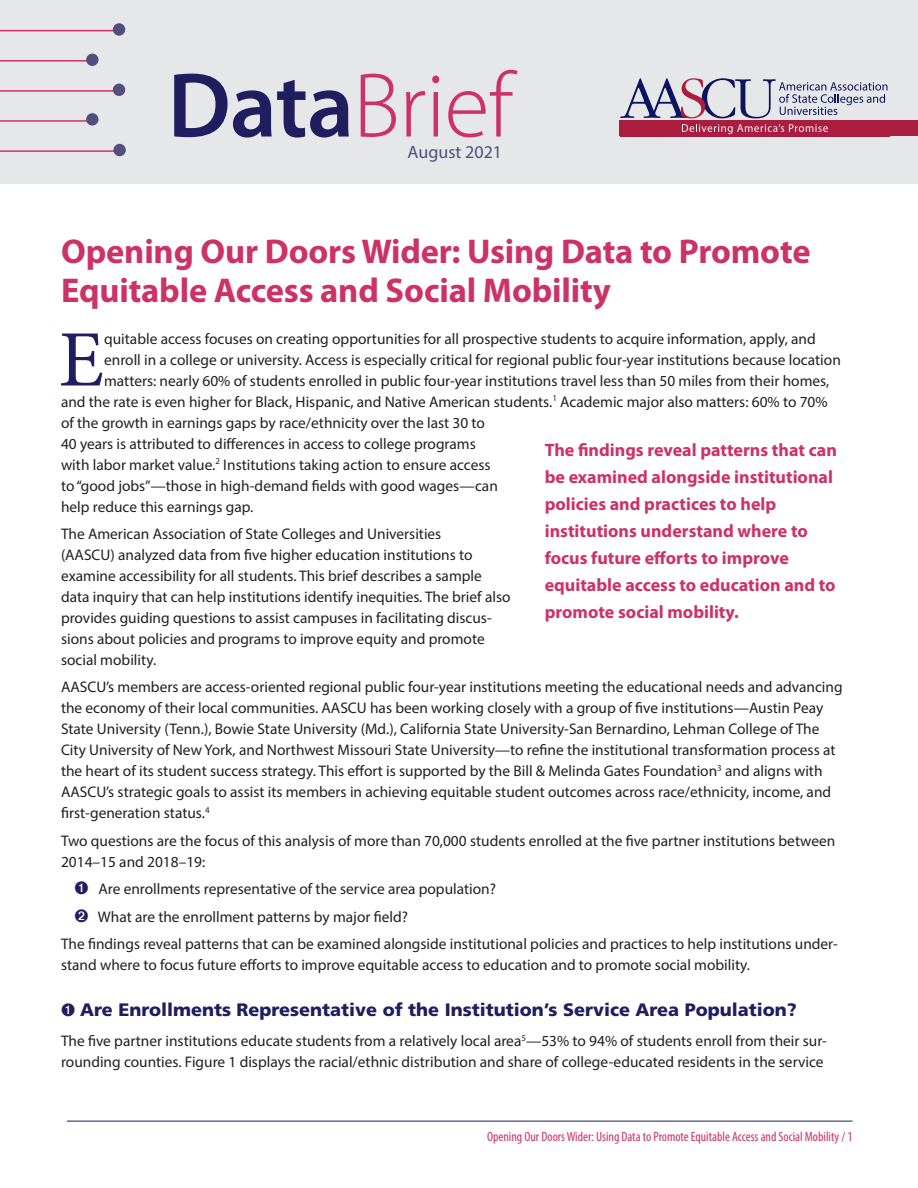
<style>
.page{position:relative;width:918px;height:1188px;background:#fff}
.page>*{position:absolute;margin:0;border:0;box-sizing:border-box;transform-origin:0 0}
.t1{font:300 92.55px "Myriad Pro";letter-spacing:-.01em;color:#cd3267}
.t2{font:79.95px "Minion Pro";color:#201e5e}
.t3{font:700 34.5px/39px "Myriad Pro";letter-spacing:-.005em;color:#cd3267}
.t4{font:700 18px/27px "Myriad Pro";color:#cd3267}
.t5{font:900 18px "Frutiger LT Std";color:#201e5e}
.t6{font:18px "Myriad Pro";color:#524e7e}
.t7{font:15.3px/21px "Myriad Pro";color:#231f20}
.t8{font:condensed 13.5px "Myriad Pro";color:#cd3267}
.s1{font-weight:600;color:#201e5e}
.s2{color:#201e5e}
</style>
<div class="page">
<hr style="left:67px;top:1121px;width:786px;height:1px;background:#201e5e">
<div style="left:0;top:0;width:918px;height:184px;background:#e6e7e9"></div>
<hr style="left:0;top:30px;width:117px;height:1px;background:#cd3267">
<div style="left:113px;top:23px;width:12px;height:13px;background:#524e7e;border-radius:50%"></div>
<hr style="left:0;top:60px;width:96px;height:2px;background:#cd3267">
<div style="left:86px;top:54px;width:13px;height:12px;background:#524e7e;border-radius:50%"></div>
<hr style="left:0;top:90px;width:117px;height:2px;background:#cd3267">
<div style="left:113px;top:84px;width:12px;height:12px;background:#524e7e;border-radius:50%"></div>
<hr style="left:0;top:120px;width:96px;height:2px;background:#cd3267">
<div style="left:86px;top:113px;width:13px;height:13px;background:#524e7e;border-radius:50%"></div>
<hr style="left:0;top:150px;width:124px;height:2px;background:#cd3267">
<div style="left:113px;top:144px;width:13px;height:12px;background:#524e7e;border-radius:50%"></div>
<div style="left:619px;top:121px;width:299px;height:15px;background:#ab1d3e"></div>
<svg style="left:682px;top:124px;width:146px;height:10px"></svg>
<svg style="left:620px;top:78px;width:268px;height:40px"></svg>
<h1 class="t1" style="left:168px;top:55px;width:347px"><span class="s1">Data</span>Brief</h1>
<p class="t6" style="left:408px;top:141px;width:96px">August 2021</p>
<h3 class="t3" style="left:61px;top:231px;width:751px">Opening Our Doors Wider: Using Data to Promote<br>Equitable Access and Social Mobility</h3>
<h2 class="t2" style="left:59px;top:306px;width:47px">E</h2>
<p class="t7" style="left:104px;top:328px;width:713px">quitable access focuses on creating opportunities for all prospective students to acquire information, apply, and</p>
<p class="t7" style="left:104px;top:349px;width:738px">enroll in a college or university. Access is especially critical for regional public four-year institutions because location</p>
<p class="t7" style="left:104px;top:370px;width:727px">matters: nearly 60% of students enrolled in public four-year institutions travel less than 50 miles from their homes,</p>
<p class="t7" style="left:61px;top:391px;width:768px">and the rate is even higher for Black, Hispanic, and Native American students.<sup>1</sup> Academic major also matters: 60% to 70%</p>
<p class="t7" style="left:61px;top:412px;width:426px">of the growth in earnings gaps by race/ethnicity over the last 30 to</p>
<p class="t7" style="left:61px;top:433px;width:416px">40 years is attributed to differences in access to college programs</p>
<p class="t7" style="left:61px;top:454px;width:431px">with labor market value.<sup>2</sup> Institutions taking action to ensure access</p>
<p class="t7" style="left:61px;top:475px;width:438px">to “good jobs”—those in high-demand fields with good wages—can</p>
<p class="t7" style="left:61px;top:496px;width:194px">help reduce this earnings gap.</p>
<p class="t7" style="left:61px;top:523px;width:451px">The American Association of State Colleges and Universities<br>(AASCU) analyzed data from five higher education institutions to examine accessibility for all students. This brief describes a sample data inquiry that can help institutions identify inequities. The brief also provides guiding questions to assist campuses in facilitating discus&shy;sions about policies and programs to improve equity and promote social mobility.</p>
<p class="t7" style="left:61px;top:677px;width:783px">AASCU’s members are access-oriented regional public four-year institutions meeting the educational needs and advancing the economy of their local communities. AASCU has been working closely with a group of five institutions—Austin Peay State University (Tenn.), Bowie State University (Md.), California State University-San Bernardino, Lehman College of The City University of New York, and Northwest Missouri State University—to refine the institutional transformation process at the heart of its student success strategy. This effort is supported by the Bill &amp; Melinda Gates Foundation<sup>3</sup> and aligns with AASCU’s strategic goals to assist its members in achieving equitable student outcomes across race/ethnicity, income, and first-generation status.<sup>4</sup></p>
<p class="t7" style="left:61px;top:830px;width:776px">Two questions are the focus of this analysis of more than 70,000 students enrolled at the five partner institutions between<br>2014–15 and 2018–19:</p>
<p class="t7" style="left:75px;top:879px;width:423px"><span class="s2">➊</span> Are enrollments representative of the service area population?</p>
<p class="t7" style="left:75px;top:906px;width:335px"><span class="s2">➋</span> What are the enrollment patterns by major field?</p>
<p class="t7" style="left:61px;top:934px;width:778px">The findings reveal patterns that can be examined alongside institutional policies and practices to help institutions under-</p>
<p class="t7" style="left:61px;top:955px;width:691px">stand where to focus future efforts to improve equitable access to education and to promote social mobility.</p>
<p class="t5" style="left:61px;top:999px;width:737px">➊ Are Enrollments Representative of the Institution’s Service Area Population?</p>
<p class="t7" style="left:61px;top:1030px;width:768px">The five partner institutions educate students from a relatively local area<sup>5</sup>—53% to 94% of students enroll from their sur&shy;rounding counties. Figure 1 displays the racial/ethnic distribution and share of college-educated residents in the service</p>
<p class="t4" style="left:545px;top:436px;width:294px">The findings reveal patterns that can be examined alongside institutional policies and practices to help institutions understand where to focus future efforts to improve equitable access to education and to promote social mobility.</p>
<p class="t8" style="left:487px;top:1128px;width:367px">Opening Our Doors Wider: Using Data to Promote Equitable Access and Social Mobility / 1</p>
</div>
